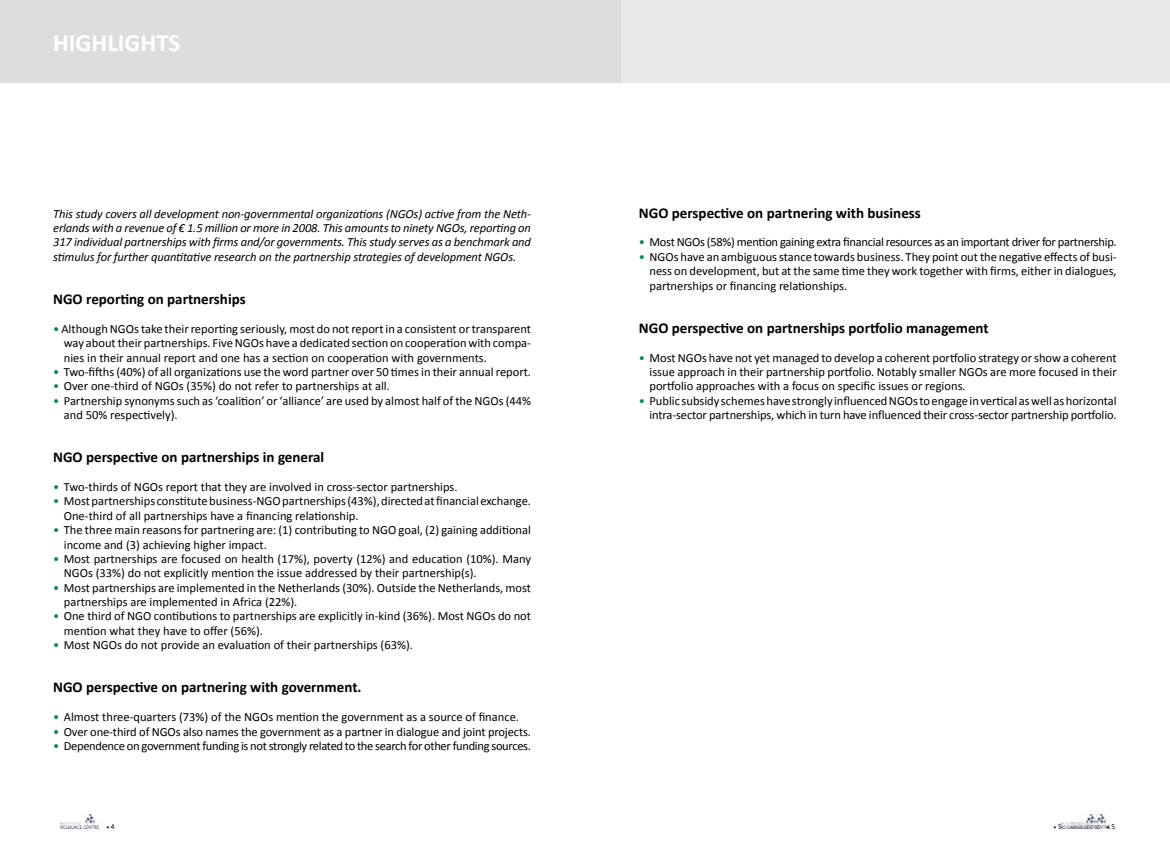
<style>
.page{position:relative;width:1170px;height:851px;background:#fff}
.page>*{position:absolute;margin:0;border:0;box-sizing:border-box;transform-origin:0 0}
.t1{font:700 25px "Calibri";color:#fff}
.t2{font:700 15px "Calibri";color:#000}
.t3{font:12.5px/14.4px "Calibri";color:#000}
.t4{font:italic 12.5px/14.4px "Calibri";letter-spacing:-.01em;color:#000;text-align:justify}
.t5{font:12.5px "Calibri";letter-spacing:-.025em;color:#000}
.t6{font:7.5px "Minion Pro";color:#000}
.s1{color:#008a4b}
.s2{font-family:"Calibri"}
</style>
<div class="page">
<img style="left:60px;top:814px;width:39px;height:14px">
<img style="left:1099px;top:814px;width:10px;height:14px">
<img style="left:1060px;top:814px;width:39px;height:14px">
<div style="left:585px;top:0;width:584px;height:82px;background:#e6e7e8"></div>
<div style="left:0;top:0;width:620px;height:82px;background:#dcddde"></div>
<h1 class="t1" style="left:53px;top:26px;width:129px">HIGHLIGHTS</h1>
<p class="t4" style="left:53px;top:206px;width:479px">This study covers all development non-governmental organizations (NGOs) active from the Neth&shy;erlands with a revenue of € 1.5 million or more in 2008. This amounts to ninety NGOs, reporting on 317 individual partnerships with firms and/or governments. This study serves as a benchmark and stimulus for further quantitative research on the partnership strategies of development NGOs.</p>
<p class="t2" style="left:53px;top:289px;width:194px">NGO reporting on partnerships</p>
<p class="t3" style="left:64px;top:321px;width:469px;text-align:justify;text-indent:-11px"><span class="s1">•</span> Although NGOs take their reporting seriously, most do not report in a consistent or transparent way abouttheir partnerships. FiveNGOs have a dedicated section on cooperation with compa&shy;nies in their annual report and one has a section on cooperation with governments.</p>
<p class="t3" style="left:53px;top:364px;width:479px"><span class="s1">•</span> Two-fifths (40%) of all organizations use the word partner over 50 times in their annual report.</p>
<p class="t3" style="left:53px;top:379px;width:338px"><span class="s1">•</span> Over one-third of NGOs (35%) do not refer to partnerships at all.</p>
<p class="t3" style="left:64px;top:393px;width:469px;text-indent:-11px"><span class="s1">•</span> Partnership synonyms such as ‘coalition’ or ‘alliance’ are used by almost half of the NGOs (44% and 50% respectively).</p>
<p class="t2" style="left:53px;top:447px;width:272px">NGO perspective on partnerships in general</p>
<p class="t3" style="left:53px;top:479px;width:406px"><span class="s1">•</span> Two-thirds of NGOs report that they are involved in cross-sector partnerships.</p>
<p class="t3" style="left:64px;top:494px;width:469px;text-indent:-11px"><span class="s1">•</span> Mostpartnerships constitutebusiness-NGOpartnerships(43%),directedatfinancialexchange.<br>One-third of all partnerships have a financing relationship.</p>
<p class="t3" style="left:64px;top:522px;width:468px;text-indent:-11px"><span class="s1">•</span> The three main reasons for partnering are: (1) contributing to NGO goal, (2) gaining additional income and (3) achieving higher impact.</p>
<p class="t3" style="left:64px;top:551px;width:469px;text-indent:-11px"><span class="s1">•</span> Most partnerships are focused on health (17%), poverty (12%) and education (10%). Many<br>NGOs (33%) do not explicitly mention the issue addressed by their partnership(s).</p>
<p class="t3" style="left:64px;top:580px;width:469px;text-indent:-11px"><span class="s1">•</span> Most partnerships are implemented in the Netherlands (30%). Outside the Netherlands, most partnerships are implemented in Africa (22%).</p>
<p class="t3" style="left:64px;top:609px;width:468px;text-indent:-11px"><span class="s1">•</span> One third of NGO contibutions to partnerships are explicitly in-kind (36%). Most NGOs do not mention what they have to offer (56%).</p>
<p class="t3" style="left:53px;top:637px;width:361px"><span class="s1">•</span> Most NGOs do not provide an evaluation of their partnerships (63%).</p>
<p class="t2" style="left:53px;top:677px;width:310px">NGO perspective on partnering with government.</p>
<p class="t3" style="left:53px;top:709px;width:467px"><span class="s1">•</span> Almost three-quarters (73%) of the NGOs mention the government as a source of finance.</p>
<p class="t3" style="left:53px;top:724px;width:479px"><span class="s1">•</span> Over one-third of NGOs also names the government as a partner in dialogue and joint projects.</p>
<p class="t5" style="left:53px;top:737px;width:479px"><span class="s1">•</span> Dependence on government funding is not strongly related to the search for other funding sources.</p>
<p class="t2" style="left:639px;top:203px;width:283px">NGO perspective on partnering with business</p>
<p class="t5" style="left:639px;top:234px;width:479px"><span class="s1">•</span> Most NGOs (58%) mention gaining extra financial resources as an important driver for partnership.</p>
<p class="t3" style="left:649px;top:249px;width:469px;text-align:justify;text-indent:-11px"><span class="s1">•</span> NGOs have an ambiguous stance towards business. They point out the negative effects of busi&shy;ness on development, but at the same time they work together with firms, either in dialogues, partnerships or financing relationships.</p>
<p class="t2" style="left:639px;top:318px;width:351px">NGO perspective on partnerships portfolio management</p>
<p class="t3" style="left:649px;top:350px;width:469px;text-align:justify;text-indent:-11px"><span class="s1">•</span> Most NGOs have not yet managed to develop a coherent portfolio strategy or show a coherent issue approach in their partnership portfolio. Notably smaller NGOs are more focused in their portfolio approaches with a focus on specific issues or regions.</p>
<p class="t3" style="left:638px;top:393px;width:479px;text-align:right"><span class="s1">•</span> Public subsidy schemeshavestrongly influencedNGOstoengageinverticalaswellashorizontal intra-sector partnerships, which in turn have influenced their cross-sector partnership portfolio.</p>
<p class="t6" style="left:106px;top:821px;width:10px">• <span class="s2">4</span></p>
<p class="t6" style="left:1053px;top:821px;width:10px">• <span class="s2">5</span></p>
<p class="t6" style="left:1106px;top:821px;width:10px">• <span class="s2">5</span></p>
</div>
